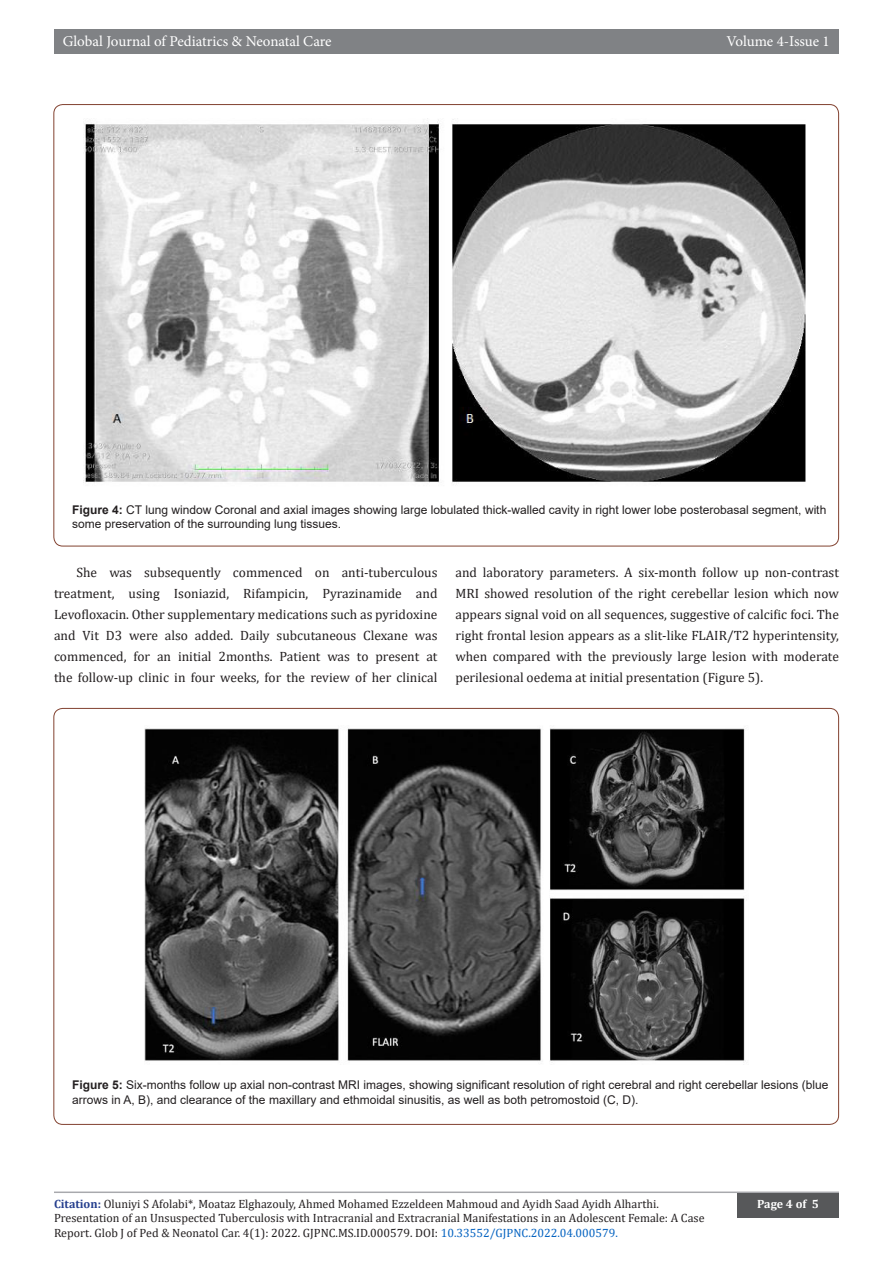
<style>
.page{position:relative;width:893px;height:1263px;background:#fff}
.page>*{position:absolute;margin:0;border:0;box-sizing:border-box;transform-origin:0 0}
.t1{font:15px "Minion Pro";letter-spacing:-.005em;color:#fff}
.t2{font:13.5px/21px "Cambria";color:#231f20;text-align:justify}
.t3{font:12px/14.4px "Arial";color:#231f20}
.t4{font:12px/14.4px "Cambria";color:#231f20}
.t5{font:700 12px "Cambria";color:#fff}
.s1{font-weight:700}
.s2{font-weight:700;color:#253f8e}
.s3{color:#0563c1}
</style>
<div class="page">
<div style="left:54px;top:29px;width:785px;height:25px;background:#808285"></div>
<hr style="left:54px;top:1191px;width:785px;height:2px;background:#a8a9ad">
<div style="left:737px;top:1193px;width:102px;height:24px;background:#57585a"></div>
<img style="left:83px;top:118px;width:723px;height:365px">
<img style="left:144px;top:728px;width:601px;height:333px">
<p class="t1" style="left:63px;top:31px;width:270px">Global Journal of Pediatrics &amp; Neonatal Care</p>
<p class="t1" style="left:726px;top:31px;width:105px">Volume 4-Issue 1</p>
<p class="t3" style="left:72px;top:503px;width:756px"><span class="s1">Figure 4:</span> CT lung window Coronal and axial images showing large lobulated thick-walled cavity in right lower lobe posterobasal segment, with some preservation of the surrounding lung tissues.</p>
<p class="t2" style="left:54px;top:562px;width:385px;text-indent:22px">She was subsequently commenced on anti-tuberculous treatment, using Isoniazid, Rifampicin, Pyrazinamide and Levofloxacin. Other supplementary medications such as pyridoxine and Vit D3 were also added. Daily subcutaneous Clexane was commenced, for an initial 2months. Patient was to present at the follow-up clinic in four weeks, for the review of her clinical</p>
<p class="t2" style="left:455px;top:562px;width:385px">and laboratory parameters. A six-month follow up non-contrast MRI showed resolution of the right cerebellar lesion which now appears signal void on all sequences, suggestive of calcific foci. The right frontal lesion appears as a slit-like FLAIR/T2 hyperintensity, when compared with the previously large lesion with moderate perilesional oedema at initial presentation (Figure 5).</p>
<p class="t3" style="left:72px;top:1077px;width:758px"><span class="s1">Figure 5:</span> Six-months follow up axial non-contrast MRI images, showing significant resolution of right cerebral and right cerebellar lesions (blue arrows in A, B), and clearance of the maxillary and ethmoidal sinusitis, as well as both petromostoid (C, D).</p>
<p class="t4" style="left:54px;top:1196px;width:652px"><span class="s2">Citation:</span> Oluniyi S Afolabi*, Moataz Elghazouly, Ahmed Mohamed Ezzeldeen Mahmoud and Ayidh Saad Ayidh Alharthi.<br>Presentation of an Unsuspected Tuberculosis with Intracranial and Extracranial Manifestations in an Adolescent Female: A Case<br>Report. Glob J of Ped &amp; Neonatol Car. 4(1): 2022. GJPNC.MS.ID.000579. DOI: <span class="s3">10.33552/GJPNC.2022.04.000579.</span></p>
<p class="t5" style="left:757px;top:1196px;width:63px">Page 4 of 5</p>
</div>
